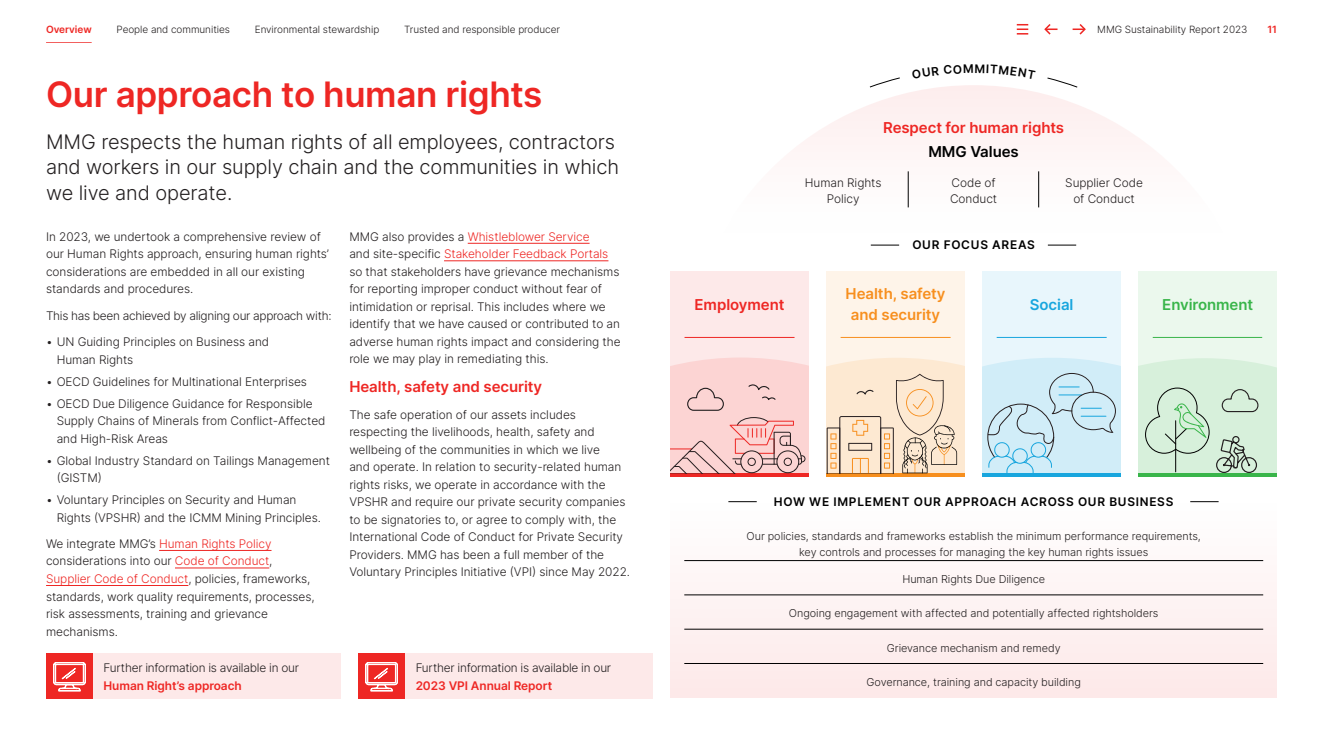
<style>
.page{position:relative;width:1323px;height:745px;background:#fff}
.page>*{position:absolute;margin:0;border:0;box-sizing:border-box;transform-origin:0 0}
.A_page_head{font:35px "Inter";letter-spacing:-.01em;color:#ee2724}
.A_Intro{font:300 20px/25px "Inter";letter-spacing:-.005em;color:#231f20}
.A_subhead{font:15px "Inter";letter-spacing:-.005em;color:#ee2724}
.A_subhead-2{font:15px/20px "Inter";letter-spacing:-.005em;color:#f78f1e;text-align:center}
.A_subhead-3{font:15px "Inter";letter-spacing:-.005em;color:#39b54a}
.A_subhead-4{font:15px "Inter";letter-spacing:-.005em;color:#000}
.A_subhead-5{font:15px "Inter";letter-spacing:-.005em;color:#18a6de}
.A_Body{font:300 11.88px/17.5px "Inter";letter-spacing:-.005em;color:#231f20}
.A_Bullet{font:300 11.88px/17.5px "Inter";letter-spacing:-.005em;color:#231f20}
.B_subhead{font:11.88px "Inter";letter-spacing:.06em;color:#000}
.A_Body-2{font:300 11.88px "Inter";letter-spacing:-.025em;color:#231f20}
.A_Body-3{font:300 10.88px/15.8px "Inter";letter-spacing:-.005em;color:#231f20;text-align:center}
.t1{font:300 10px "Inter";letter-spacing:-.005em;color:#231f20}
.t2{font:10px "Inter";letter-spacing:-.005em;color:#ee2724}
.s1{color:#ee2724}
.s2{font-weight:400;color:#ee2724}
</style>
<div class="page">
<hr style="left:159px;top:550px;width:112px;height:1px;background:#ee2724">
<hr style="left:175px;top:567px;width:94px;height:1px;background:#ee2724">
<hr style="left:46px;top:585px;width:142px;height:1px;background:#ee2724">
<hr style="left:468px;top:243px;width:121px;height:1px;background:#ee2724">
<hr style="left:444px;top:260px;width:164px;height:1px;background:#ee2724">
<div style="left:982px;top:270px;width:139px;height:206px;background:#e8f6fc"></div>
<div style="left:1138px;top:270px;width:138px;height:206px;background:#ebf8ed"></div>
<div style="left:670px;top:270px;width:139px;height:206px;background:#fde9e9"></div>
<div style="left:826px;top:270px;width:139px;height:206px;background:#fef4e9"></div>
<svg style="left:800px;top:85px;width:347px;height:123px"></svg>
<div style="left:670px;top:503px;width:606px;height:194px;background:#fdf3f3"></div>
<hr style="left:684px;top:337px;width:110px;height:1px;background:#ee2724">
<hr style="left:908px;top:171px;width:1px;height:36px;background:#000">
<hr style="left:1038px;top:171px;width:1px;height:36px;background:#000">
<svg style="left:728px;top:501px;width:29px;height:1px"></svg>
<svg style="left:1190px;top:501px;width:28px;height:1px"></svg>
<svg style="left:871px;top:245px;width:28px;height:1px"></svg>
<svg style="left:1048px;top:245px;width:28px;height:1px"></svg>
<hr style="left:840px;top:337px;width:110px;height:1px;background:#f78f1e">
<hr style="left:996px;top:337px;width:110px;height:1px;background:#18a6de">
<hr style="left:1153px;top:337px;width:109px;height:1px;background:#39b54a">
<svg style="left:869px;top:77px;width:31px;height:10px"></svg>
<svg style="left:1047px;top:78px;width:30px;height:9px"></svg>
<svg style="left:670px;top:357px;width:139px;height:119px"></svg>
<svg style="left:1138px;top:358px;width:138px;height:118px"></svg>
<svg style="left:982px;top:358px;width:139px;height:118px"></svg>
<svg style="left:826px;top:358px;width:139px;height:118px"></svg>
<hr style="left:684px;top:560px;width:579px;height:1px;background:#000">
<hr style="left:684px;top:594px;width:579px;height:1px;background:#000">
<hr style="left:684px;top:628px;width:579px;height:1px;background:#000">
<hr style="left:684px;top:662px;width:579px;height:1px;background:#000">
<div style="left:46px;top:653px;width:294px;height:45px;background:#fde9e9"></div>
<div style="left:46px;top:653px;width:47px;height:45px;background:#ee2724"></div>
<svg style="left:53px;top:662px;width:33px;height:28px"></svg>
<div style="left:358px;top:653px;width:294px;height:45px;background:#fde9e9"></div>
<div style="left:358px;top:653px;width:47px;height:45px;background:#ee2724"></div>
<svg style="left:365px;top:662px;width:33px;height:28px"></svg>
<hr style="left:46px;top:43px;width:46px;height:1px;background:#ee2724">
<svg style="left:1072px;top:24px;width:14px;height:11px"></svg>
<svg style="left:1044px;top:24px;width:13px;height:11px"></svg>
<svg style="left:1017px;top:24px;width:11px;height:11px"></svg>
<p class="t2" style="left:46px;top:22px;width:47px">Overview</p>
<p class="t1" style="left:117px;top:22px;width:115px">People and communities</p>
<p class="t1" style="left:255px;top:22px;width:126px">Environmental stewardship</p>
<p class="t1" style="left:404px;top:22px;width:157px">Trusted and responsible producer</p>
<p class="t1" style="left:1097px;top:22px;width:152px">MMG Sustainability Report 2023</p>
<p class="t2" style="left:1267px;top:22px;width:11px">11</p>
<h1 class="A_page_head" style="left:46px;top:68px;width:498px">Our approach to human rights</h1>
<p class="A_Intro" style="left:46px;top:129px;width:574px">MMG respects the human rights of all employees, contractors and workers in our supply chain and the communities in which we live and operate.</p>
<p class="A_Body" style="left:46px;top:227px;width:284px">In 2023, we undertook a comprehensive review of our Human Rights approach, ensuring human rights’ considerations are embedded in all our existing standards and procedures.</p>
<p class="A_Body-2" style="left:46px;top:306px;width:287px">This has been achieved by aligning our approach with:</p>
<p class="A_Bullet" style="left:57px;top:332px;width:214px;text-indent:-11px">• UN Guiding Principles on Business and<br>Human Rights</p>
<p class="A_Bullet" style="left:46px;top:372px;width:262px">• OECD Guidelines for Multinational Enterprises</p>
<p class="A_Bullet" style="left:57px;top:394px;width:270px;text-indent:-11px">• OECD Due Diligence Guidance for Responsible<br>Supply Chains of Minerals from Conflict-Affected and High-Risk Areas</p>
<p class="A_Bullet" style="left:57px;top:451px;width:275px;text-indent:-11px">• Global Industry Standard on Tailings Management (GISTM)</p>
<p class="A_Bullet" style="left:57px;top:490px;width:266px;text-indent:-11px">• Voluntary Principles on Security and Human<br>Rights (VPSHR) and the ICMM Mining Principles.</p>
<p class="A_Body" style="left:46px;top:534px;width:270px">We integrate MMG’s <span class="s1">Human Rights Policy </span>considerations into our <span class="s1">Code of Conduct</span>, <span class="s1">Supplier Code of Conduct</span>, policies, frameworks, standards, work quality requirements, processes, risk assessments, training and grievance mechanisms.</p>
<p class="A_Body" style="left:349px;top:227px;width:273px">MMG also provides a <span class="s1">Whistleblower Service<br></span>and site-specific <span class="s1">Stakeholder Feedback Portals </span>so that stakeholders have grievance mechanisms for reporting improper conduct without fear of intimidation or reprisal. This includes where we identify that we have caused or contributed to an adverse human rights impact and considering the role we may play in remediating this.</p>
<h2 class="A_subhead" style="left:349px;top:375px;width:194px">Health, safety and security</h2>
<p class="A_Body" style="left:349px;top:405px;width:282px">The safe operation of our assets includes respecting the livelihoods, health, safety and wellbeing of the communities in which we live<br>and operate. In relation to security-related human rights risks, we operate in accordance with the VPSHR and require our private security companies to be signatories to, or agree to comply with, the International Code of Conduct for Private Security Providers. MMG has been a full member of the Voluntary Principles Initiative (VPI) since May 2022.</p>
<p class="A_Body" style="left:104px;top:658px;width:197px">Further information is available in our<br><span class="s2">Human Right’s approach</span></p>
<p class="A_Body" style="left:416px;top:658px;width:197px">Further information is available in our<br><span class="s2">2023 VPI Annual Report</span></p>
<h2 class="A_subhead" style="left:883px;top:117px;width:183px">Respect for human rights</h2>
<h2 class="A_subhead-4" style="left:928px;top:140px;width:92px">MMG Values</h2>
<p class="A_Body" style="left:805px;top:175px;width:78px;line-height:15.6px;text-align:center">Human Rights<br>Policy</p>
<p class="A_Body" style="left:950px;top:175px;width:49px;line-height:15.6px">Code of<br>Conduct</p>
<p class="A_Body" style="left:1065px;top:175px;width:79px;line-height:15.6px;text-align:center">Supplier Code of Conduct</p>
<h3 class="B_subhead" style="left:912px;top:236px;width:124px">OUR FOCUS AREAS</h3>
<h2 class="A_subhead" style="left:694px;top:293px;width:91px">Employment</h2>
<h2 class="A_subhead-2" style="left:845px;top:283px;width:101px">Health, safety and security</h2>
<h2 class="A_subhead-5" style="left:1030px;top:293px;width:45px">Social</h2>
<h2 class="A_subhead-3" style="left:1162px;top:293px;width:92px">Environment</h2>
<h3 class="B_subhead" style="left:774px;top:492px;width:401px">HOW WE IMPLEMENT OUR APPROACH ACROSS OUR BUSINESS</h3>
<p class="A_Body-3" style="left:746px;top:527px;width:456px">Our policies, standards and frameworks establish the minimum performance requirements, key controls and processes for managing the key human rights issues</p>
<p class="A_Body-3" style="left:902px;top:570px;width:144px">Human Rights Due Diligence</p>
<p class="A_Body-3" style="left:789px;top:605px;width:371px">Ongoing engagement with affected and potentially affected rightsholders</p>
<p class="A_Body-3" style="left:887px;top:639px;width:175px">Grievance mechanism and remedy</p>
<p class="A_Body-3" style="left:866px;top:673px;width:216px">Governance, training and capacity building</p>
</div>
